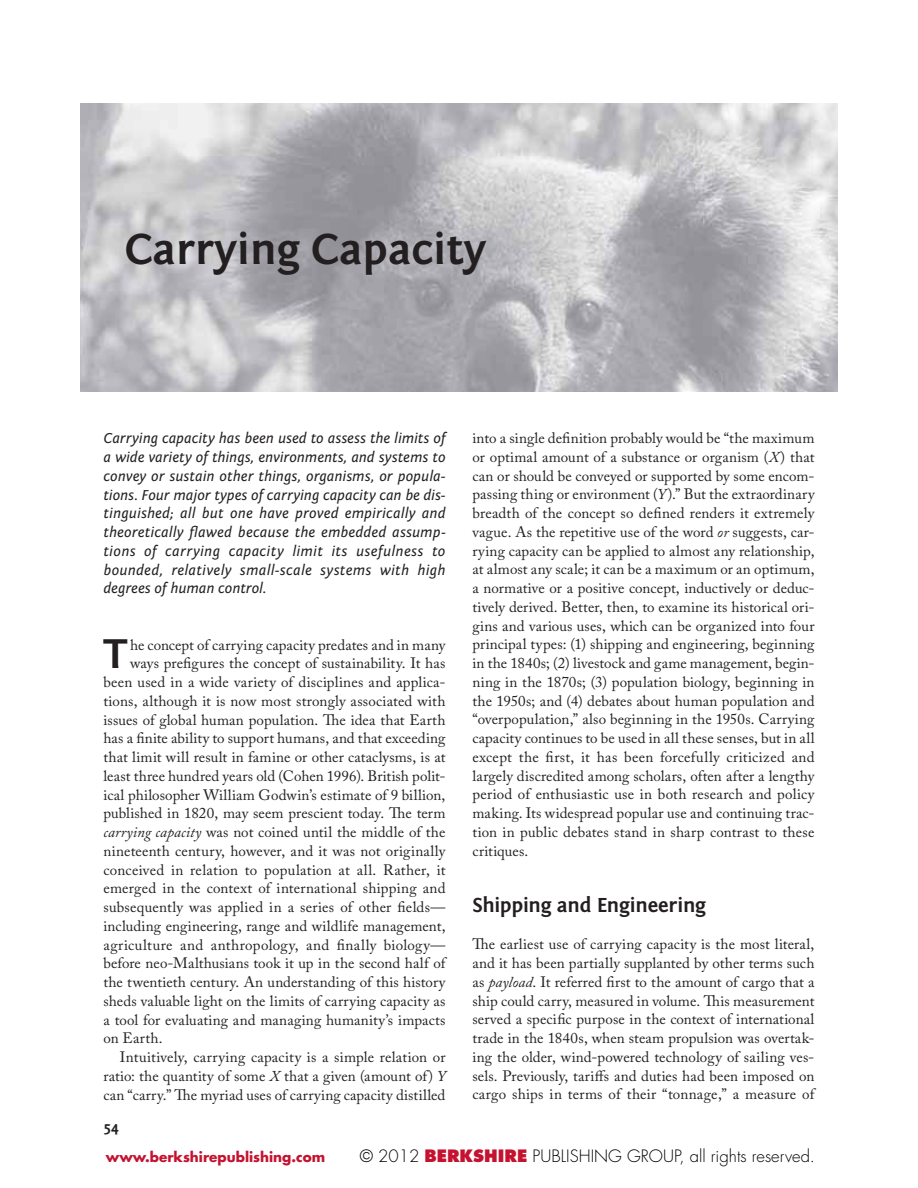
<style>
.page{position:relative;width:918px;height:1188px;background:#fff}
.page>*{position:absolute;margin:0;border:0;box-sizing:border-box;transform-origin:0 0}
.t1{font:700 45px "Fontin Sans";color:#231f20}
.t2{font:700 43.05px "Fontin Sans";color:#231f20}
.t3{font:700 21px "Fontin Sans";letter-spacing:-.015em;color:#231f20}
.t4{font:300 16.65px "Futura Std";color:#000}
.t5{font:15px/18.8px "Adobe Caslon Pro";letter-spacing:.01em;color:#231f20;text-align:justify}
.t6{font:italic 15px/18.8px "Fontin Sans";letter-spacing:.015em;color:#231f20;text-align:justify}
.t7{font:700 15px "Fontin Sans";color:#231f20}
.t8{font:700 13.65px "Futura Std";color:#c41230}
.s1{font-style:italic}
.s2{font-weight:800;color:#c41230}
</style>
<div class="page">
<img style="left:81px;top:103px;width:756px;height:288px">
<h1 class="t1" style="left:125px;top:229px;width:363px">Carrying Capacity</h1>
<p class="t6" style="left:103px;top:430px;width:344px">Carrying capacity has been used to assess the limits of a wide variety of things, environments, and systems to convey or sustain other things, organisms, or popula&shy;tions. Four major types of carrying capacity can be dis&shy;tinguished; all but one have proved empirically and theoretically flawed because the embedded assump&shy;tions of carrying capacity limit its usefulness to bounded, relatively small-scale systems with high degrees of human control.</p>
<h2 class="t2" style="left:103px;top:635px;width:25px">T</h2>
<p class="t5" style="left:130px;top:637px;width:317px">he concept of carrying capacity predates and in many</p>
<p class="t5" style="left:130px;top:656px;width:317px">ways prefigures the concept of sustainability. It has</p>
<p class="t5" style="left:103px;top:675px;width:343px">been used in a wide variety of disciplines and applica-</p>
<p class="t5" style="left:103px;top:693px;width:343px">tions, although it is now most strongly associated with</p>
<p class="t5" style="left:103px;top:712px;width:344px">issues of global human population. The idea that Earth</p>
<p class="t5" style="left:103px;top:731px;width:344px">has a finite ability to support humans, and that exceeding</p>
<p class="t5" style="left:103px;top:750px;width:343px">that limit will result in famine or other cataclysms, is at</p>
<p class="t5" style="left:103px;top:768px;width:343px">least three hundred years old (Cohen 1996). British polit-</p>
<p class="t5" style="left:103px;top:787px;width:343px">ical philosopher William Godwin’s estimate of 9 billion,</p>
<p class="t5" style="left:103px;top:806px;width:343px">published in 1820, may seem prescient today. The term</p>
<p class="t5" style="left:103px;top:825px;width:343px"><span class="s1">carrying capacity</span> was not coined until the middle of the</p>
<p class="t5" style="left:103px;top:843px;width:343px">nineteenth century, however, and it was not originally</p>
<p class="t5" style="left:103px;top:862px;width:343px">conceived in relation to population at all. Rather, it</p>
<p class="t5" style="left:103px;top:881px;width:343px">emerged in the context of international shipping and</p>
<p class="t5" style="left:103px;top:900px;width:344px">subsequently was applied in a series of other fields—</p>
<p class="t5" style="left:103px;top:918px;width:343px">including engineering, range and wildlife management,</p>
<p class="t5" style="left:103px;top:937px;width:343px">agriculture and anthropology, and finally biology—</p>
<p class="t5" style="left:103px;top:956px;width:343px">before neo-Malthusians took it up in the second half of</p>
<p class="t5" style="left:103px;top:975px;width:343px">the twentieth century. An understanding of this history</p>
<p class="t5" style="left:103px;top:993px;width:344px">sheds valuable light on the limits of carrying capacity as</p>
<p class="t5" style="left:103px;top:1012px;width:343px">a tool for evaluating and managing humanity’s impacts</p>
<p class="t5" style="left:103px;top:1031px;width:61px">on Earth.</p>
<p class="t5" style="left:120px;top:1050px;width:327px">Intuitively, carrying capacity is a simple relation or</p>
<p class="t5" style="left:103px;top:1068px;width:343px">ratio: the quantity of some <span class="s1">X</span> that a given (amount of) <span class="s1">Y</span></p>
<p class="t5" style="left:103px;top:1087px;width:343px">can “carry.” The myriad uses of carrying capacity distilled</p>
<p class="t7" style="left:103px;top:1121px;width:17px">54</p>
<p class="t5" style="left:472px;top:430px;width:344px">into a single definition probably would be “the maximum or optimal amount of a substance or organism ( <span class="s1">X</span>) that can or should be conveyed or supported by some encom&shy;passing thing or environment ( <span class="s1">Y</span>).” But the extraordinary breadth of the concept so defined renders it extremely vague. As the repetitive use of the word <span class="s1">or</span> suggests, car&shy;rying capacity can be applied to almost any relationship, at almost any scale; it can be a maximum or an optimum, a normative or a positive concept, inductively or deduc&shy;tively derived. Better, then, to examine its historical ori&shy;gins and various uses, which can be organized into four principal types: (1) shipping and engineering, beginning in the 1840s; (2) livestock and game management, begin&shy;ning in the 1870s; (3) population biology, beginning in the 1950s; and (4) debates about human population and “overpopulation,” also beginning in the 1950s. Carrying capacity continues to be used in all these senses, but in all except the first, it has been forcefully criticized and largely discredited among scholars, often after a lengthy period of enthusiastic use in both research and policy making. Its widespread popular use and continuing trac&shy;tion in public debates stand in sharp contrast to these critiques.</p>
<h3 class="t3" style="left:472px;top:895px;width:235px">Shipping and Engineering</h3>
<p class="t5" style="left:472px;top:937px;width:344px">The earliest use of carrying capacity is the most literal, and it has been partially supplanted by other terms such as <span class="s1">payload</span>. It referred first to the amount of cargo that a ship could carry, measured in volume. This measurement served a specific purpose in the context of international trade in the 1840s, when steam propulsion was overtak&shy;ing the older, wind-powered technology of sailing ves&shy;sels. Previously, tariffs and duties had been imposed on cargo ships in terms of their “tonnage,” a measure of</p>
<p class="t8" style="left:106px;top:1147px;width:221px">www.berkshirepublishing.com</p>
<p class="t4" style="left:360px;top:1145px;width:457px">© 2012 <span class="s2">BERKSHIRE</span> Publishing rou , all rights reserved.</p>
</div>
